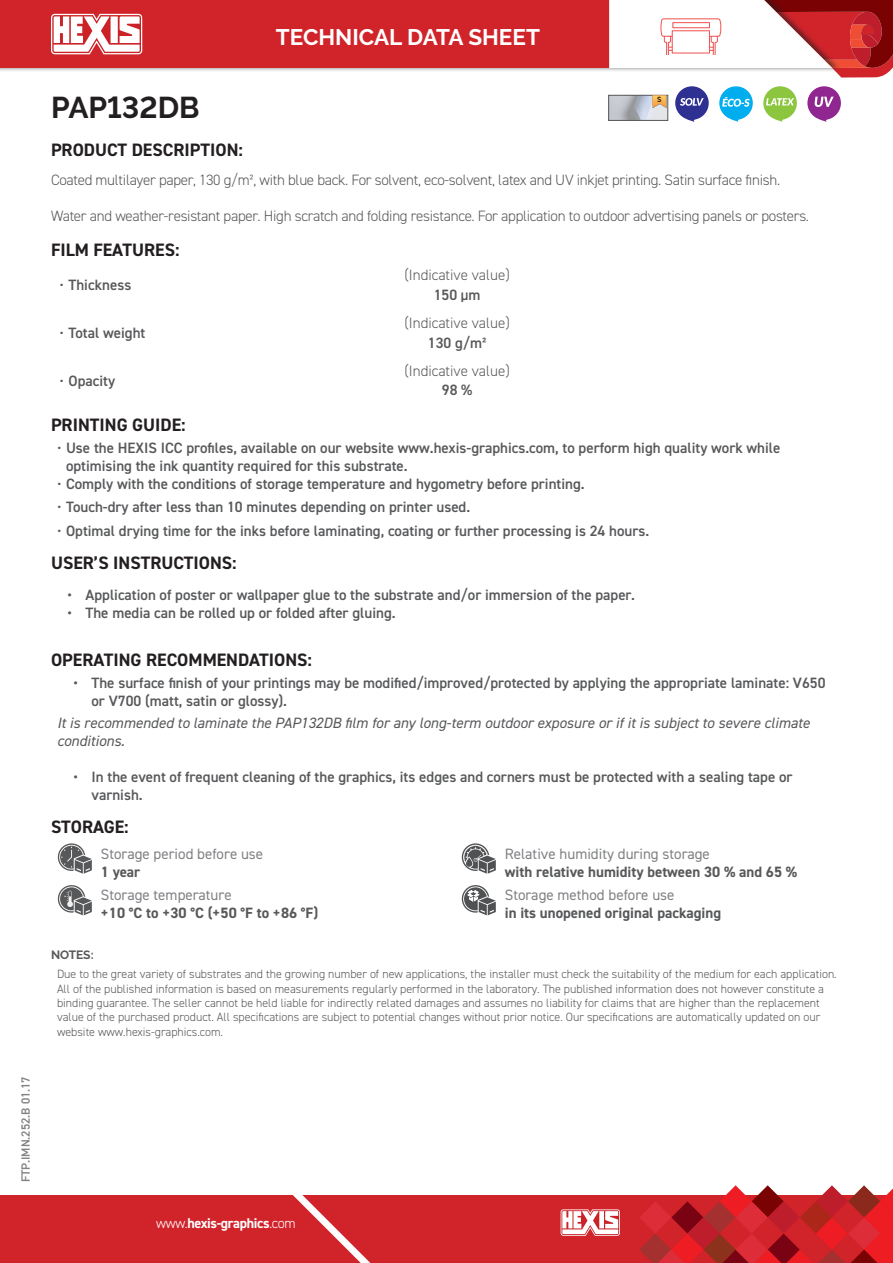
<style>
.page{position:relative;width:893px;height:1263px;background:#fff}
.page>*{position:absolute;margin:0;border:0;box-sizing:border-box;transform-origin:0 0}
.t1{font:700 30px "Raleway";color:#231f20}
.t2{font:700 22.5px "Raleway";color:#fff}
.t3{font:700 18px "DIN2014";color:#231f20}
.t4{font:600 15px/18px "DIN2014";color:#57585a}
.t5{font:300 15px "DIN2014";letter-spacing:-.02em;color:#57585a}
.t6{font:italic 15px/18px "DIN2014";color:#57585a}
.t7{font:700 15px "DIN2014";color:#57585a}
.t8{font:15px "DIN2014";color:#808285}
.t9{font:300 15px "DIN2014";color:#57585a}
.t10{font:700 14.1px "DIN2014";letter-spacing:-.025em;color:#fff}
.t11{font:300 12px/14.4px "DIN2014";color:#57585a}
.t12{font:600 12px "DIN2014";color:#808285}
.t13{font:700 12px "Raleway";letter-spacing:-.01em;color:#57585a}
.t14{font:700 7.65px "DIN2014";color:#231f20}
.s1{font-weight:400}
.s2{font-weight:300}
</style>
<div class="page">
<div style="left:0;top:0;width:841px;height:73px;background:#231f20;opacity:.6"></div>
<div style="left:0;top:0;width:609px;height:68px;background:#d1232a"></div>
<div style="left:0;top:1195px;width:893px;height:68px;background:#d1232a"></div>
<svg style="left:293px;top:1195px;width:78px;height:68px"></svg>
<svg style="left:51px;top:14px;width:95px;height:40px"></svg>
<svg style="left:561px;top:1209px;width:59px;height:27px;background:#edb6b8"></svg>
<svg style="left:639px;top:1185px;width:254px;height:78px"></svg>
<svg style="left:609px;top:0;width:284px;height:78px"></svg>
<img style="left:610px;top:97px;width:56px;height:22px">
<div style="left:608px;top:95px;width:60px;height:26px;border:1px solid #57585a"></div>
<svg style="left:653px;top:95px;width:13px;height:13px"></svg>
<svg style="left:675px;top:86px;width:34px;height:36px"></svg>
<svg style="left:719px;top:86px;width:34px;height:36px"></svg>
<svg style="left:763px;top:86px;width:34px;height:36px"></svg>
<svg style="left:807px;top:86px;width:34px;height:36px"></svg>
<svg style="left:58px;top:843px;width:34px;height:31px"></svg>
<svg style="left:58px;top:885px;width:34px;height:30px"></svg>
<svg style="left:462px;top:843px;width:34px;height:31px"></svg>
<svg style="left:462px;top:885px;width:34px;height:30px"></svg>
<p class="t12" style="left:18px;top:1182px;width:107px;rotate:-90deg">FTP.IMN.252.B 01.17</p>
<h2 class="t2" style="left:276px;top:24px;width:265px">TECHNICAL DATA SHEET</h2>
<h1 class="t1" style="left:51px;top:90px;width:150px">PAP132DB</h1>
<p class="t14" style="left:657px;top:94px;width:6px">S</p>
<p class="t3" style="left:51px;top:138px;width:193px">PRODUCT DESCRIPTION:</p>
<p class="t5" style="left:51px;top:170px;width:731px">Coated multilayer paper, 130 g/m², with blue back. For solvent, eco-solvent, latex and UV inkjet printing. Satin surface finish.</p>
<p class="t5" style="left:51px;top:206px;width:760px">Water and weather-resistant paper. High scratch and folding resistance. For application to outdoor advertising panels or posters.</p>
<p class="t3" style="left:51px;top:238px;width:130px">FILM FEATURES:</p>
<p class="t4" style="left:60px;top:275px;width:73px"><span class="s1">•</span> Thickness</p>
<p class="t9" style="left:404px;top:266px;width:107px">(Indicative value)</p>
<p class="t4" style="left:434px;top:285px;width:48px">150 µm</p>
<p class="t4" style="left:60px;top:323px;width:87px"><span class="s1">•</span> Total weight</p>
<p class="t4" style="left:60px;top:371px;width:57px"><span class="s1">•</span> Opacity</p>
<p class="t9" style="left:404px;top:314px;width:107px">(Indicative value)</p>
<p class="t4" style="left:428px;top:333px;width:60px">130 g/m²</p>
<p class="t9" style="left:404px;top:362px;width:107px">(Indicative value)</p>
<p class="t4" style="left:442px;top:381px;width:32px">98 %</p>
<p class="t3" style="left:51px;top:413px;width:136px">PRINTING GUIDE:</p>
<p class="t4" style="left:66px;top:438px;width:716px;text-indent:-9px"><span class="s1">•</span> Use the HEXIS ICC profiles, available on our website www.hexis-graphics.com, to perform high quality work while optimising the ink quantity required for this substrate.</p>
<p class="t4" style="left:57px;top:474px;width:529px"><span class="s1">•</span> Comply with the conditions of storage temperature and hygometry before printing.</p>
<p class="t4" style="left:57px;top:498px;width:415px"><span class="s1">•</span> Touch-dry after less than 10 minutes depending on printer used.</p>
<p class="t4" style="left:57px;top:522px;width:594px"><span class="s1">•</span> Optimal drying time for the inks before laminating, coating or further processing is 24 hours.</p>
<p class="t3" style="left:51px;top:551px;width:187px">USER’S INSTRUCTIONS:</p>
<p class="t4" style="left:68px;top:585px;width:569px">• Application of poster or wallpaper glue to the substrate and/or immersion of the paper.</p>
<p class="t4" style="left:68px;top:603px;width:330px">• The media can be rolled up or folded after gluing.</p>
<p class="t3" style="left:51px;top:648px;width:262px">OPERATING RECOMMENDATIONS:</p>
<p class="t4" style="left:92px;top:673px;width:735px;text-indent:-18px">• The surface finish of your printings may be modified/improved/protected by applying the appropriate laminate: V650 or V700 (matt, satin or glossy).</p>
<p class="t6" style="left:57px;top:714px;width:754px">It is recommended to laminate the PAP132DB film for any long-term outdoor exposure or if it is subject to severe climate conditions.</p>
<p class="t4" style="left:92px;top:768px;width:703px;text-indent:-18px">• In the event of frequent cleaning of the graphics, its edges and corners must be protected with a sealing tape or varnish.</p>
<p class="t3" style="left:51px;top:815px;width:79px">STORAGE:</p>
<p class="t8" style="left:101px;top:844px;width:164px">Storage period before use</p>
<p class="t7" style="left:101px;top:861px;width:41px">1 year</p>
<p class="t8" style="left:101px;top:886px;width:132px">Storage temperature</p>
<p class="t7" style="left:101px;top:903px;width:219px">+10 °C to +30 °C (+50 °F to +86 °F)</p>
<p class="t8" style="left:505px;top:844px;width:207px">Relative humidity during storage</p>
<p class="t7" style="left:505px;top:861px;width:294px">with relative humidity between 30 % and 65 %</p>
<p class="t8" style="left:505px;top:886px;width:171px">Storage method before use</p>
<p class="t7" style="left:505px;top:903px;width:218px">in its unopened original packaging</p>
<p class="t13" style="left:51px;top:947px;width:44px">NOTES:</p>
<p class="t11" style="left:57px;top:967px;width:781px">Due to the great variety of substrates and the growing number of new applications, the installer must check the suitability of the medium for each application.<br>All of the published information is based on measurements regularly performed in the laboratory. The published information does not however constitute a binding guarantee. The seller cannot be held liable for indirectly related damages and assumes no liability for claims that are higher than the replacement value of the purchased product. All specifications are subject to potential changes without prior notice. Our specifications are automatically updated on our website www.hexis-graphics.com.</p>
<p class="t10" style="left:156px;top:1214px;width:141px"><span class="s2">www.</span>hexis-graphics<span class="s2">.com</span></p>
</div>
